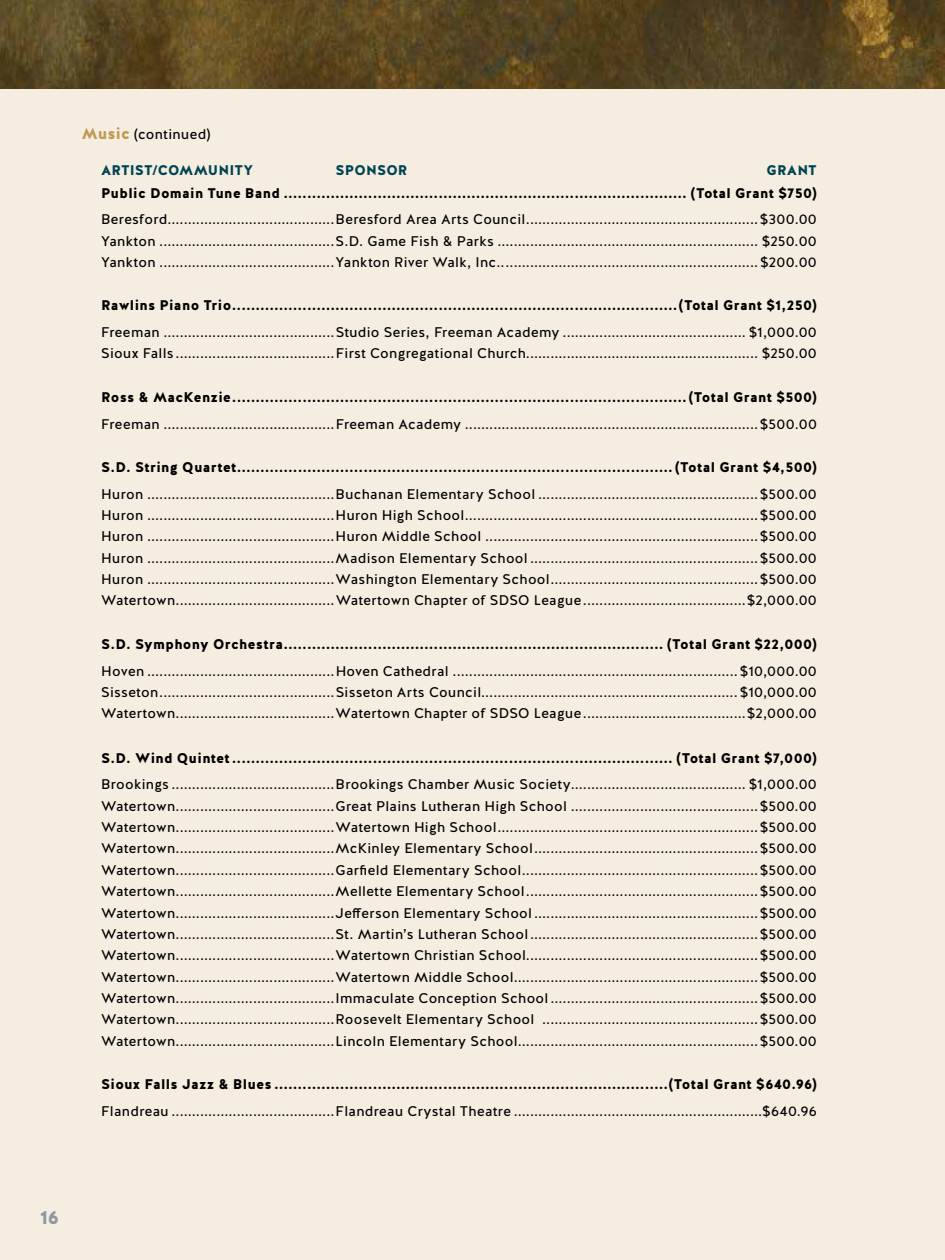
<style>
.page{position:relative;width:945px;height:1260px;background:#f5ede0}
.page>*{position:absolute;margin:0;border:0;box-sizing:border-box;transform-origin:0 0}
.t1{font:900 19.25px "Halis GR";color:#8f98a2}
.t2{font:14px/21.3px "Halis GR";letter-spacing:.025em;color:#000;text-align:justify}
.t3{font:900 14px "Halis GR";letter-spacing:.025em;color:#000}
.t4{font:900 14px "Halis GR";letter-spacing:.005em;color:#004454}
.s1{font-weight:900;font-size:15.75px;color:#bf9a4f}
</style>
<div class="page">
<img style="left:0;top:0;width:945px;height:88px">
<p class="t2" style="left:82px;top:123px;width:130px"><span class="s1">Music</span> (continued)</p>
<p class="t4" style="left:101px;top:161px;width:154px">ARTIST/COMMUNITY</p>
<p class="t4" style="left:336px;top:161px;width:73px">SPONSOR</p>
<p class="t4" style="left:767px;top:161px;width:52px">GRANT</p>
<p class="t3" style="left:101px;top:184px;width:717px">Public Domain Tune Band ...................................................................................... (Total Grant $750)</p>
<p class="t2" style="left:101px;top:209px;width:717px">Beresford.........................................Beresford Area Arts Council.........................................................$300.00<br>Yankton ...........................................S.D. Game Fish &amp; Parks ................................................................ $250.00<br>Yankton ...........................................Yankton River Walk, Inc................................................................$200.00</p>
<p class="t3" style="left:101px;top:296px;width:717px">Rawlins Piano Trio...............................................................................................(Total Grant $1,250)</p>
<p class="t2" style="left:101px;top:322px;width:717px">Freeman ..........................................Studio Series, Freeman Academy ............................................. $1,000.00<br>Sioux Falls .......................................First Congregational Church......................................................... $250.00</p>
<p class="t3" style="left:101px;top:388px;width:717px">Ross &amp; MacKenzie.................................................................................................(Total Grant $500)</p>
<p class="t2" style="left:101px;top:413px;width:717px">Freeman ..........................................Freeman Academy ........................................................................$500.00</p>
<p class="t3" style="left:101px;top:458px;width:717px">S.D. String Quartet............................................................................................. (Total Grant $4,500)</p>
<p class="t2" style="left:101px;top:484px;width:717px">Huron ..............................................Buchanan Elementary School ......................................................$500.00<br>Huron ..............................................Huron High School........................................................................$500.00<br>Huron ..............................................Huron Middle School ...................................................................$500.00<br>Huron ..............................................Madison Elementary School ........................................................$500.00<br>Huron ..............................................Washington Elementary School...................................................$500.00<br>Watertown.......................................Watertown Chapter of SDSO League........................................$2,000.00</p>
<p class="t3" style="left:101px;top:635px;width:717px">S.D. Symphony Orchestra................................................................................. (Total Grant $22,000)</p>
<p class="t2" style="left:101px;top:660px;width:717px">Hoven ..............................................Hoven Cathedral ......................................................................$10,000.00<br>Sisseton...........................................Sisseton Arts Council...............................................................$10,000.00<br>Watertown.......................................Watertown Chapter of SDSO League........................................$2,000.00</p>
<p class="t3" style="left:101px;top:749px;width:717px">S.D. Wind Quintet .............................................................................................. (Total Grant $7,000)</p>
<p class="t2" style="left:101px;top:774px;width:717px">Brookings ........................................Brookings Chamber Music Society........................................... $1,000.00<br>Watertown.......................................Great Plains Lutheran High School ..............................................$500.00<br>Watertown.......................................Watertown High School................................................................$500.00<br>Watertown.......................................McKinley Elementary School.......................................................$500.00<br>Watertown.......................................Garfield Elementary School..........................................................$500.00<br>Watertown.......................................Mellette Elementary School.........................................................$500.00<br>Watertown.......................................Jefferson Elementary School.......................................................$500.00<br>Watertown.......................................St. Martin’s Lutheran School........................................................$500.00<br>Watertown.......................................Watertown Christian School.........................................................$500.00<br>Watertown.......................................Watertown Middle School............................................................$500.00<br>Watertown.......................................Immaculate Conception School...................................................$500.00<br>Watertown.......................................Roosevelt Elementary School .....................................................$500.00<br>Watertown.......................................Lincoln Elementary School...........................................................$500.00</p>
<p class="t3" style="left:101px;top:1075px;width:717px">Sioux Falls Jazz &amp; Blues ....................................................................................(Total Grant $640.96)</p>
<p class="t2" style="left:101px;top:1101px;width:717px">Flandreau ........................................Flandreau Crystal Theatre .............................................................$640.96</p>
<h1 class="t1" style="left:40px;top:1204px;width:21px">16</h1>
</div>
